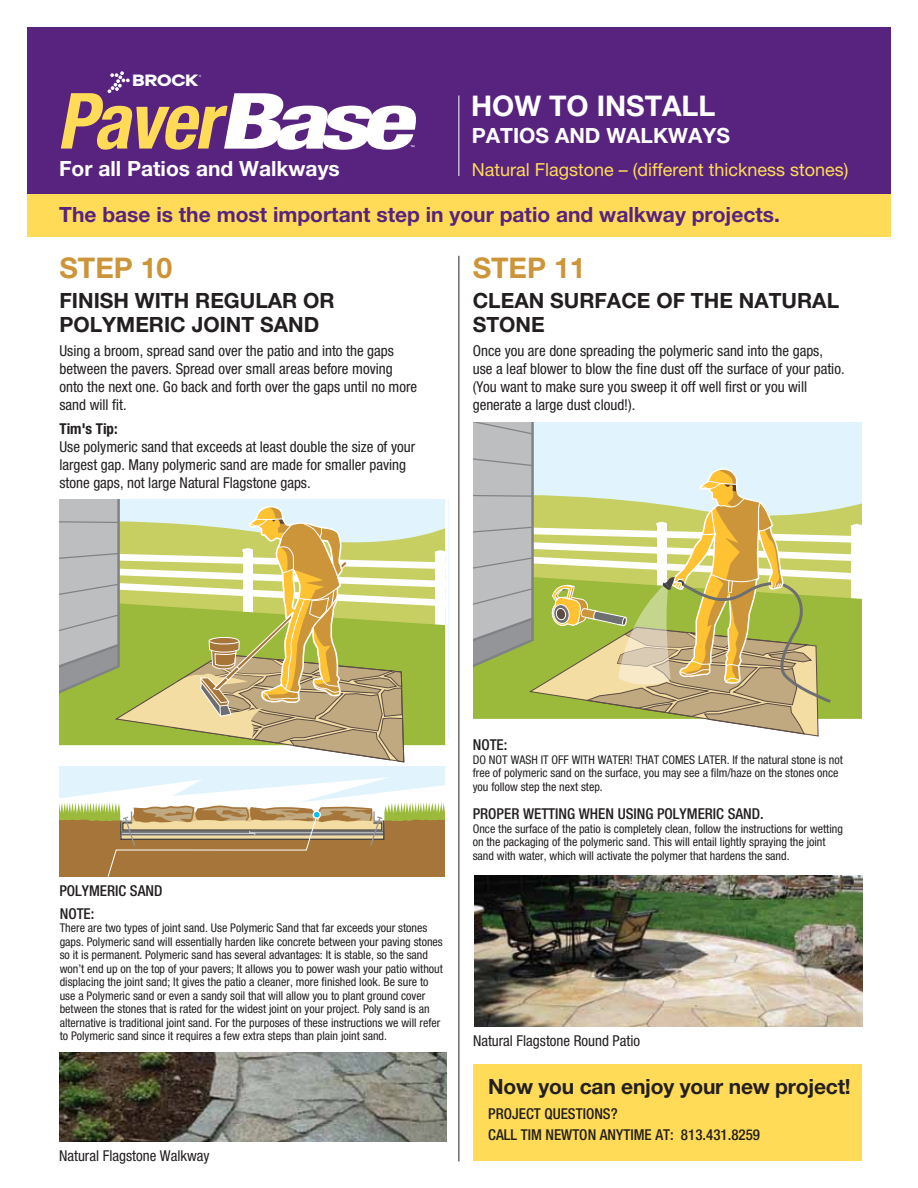
<style>
.page{position:relative;width:918px;height:1188px;background:#fff}
.page>*{position:absolute;margin:0;border:0;box-sizing:border-box;transform-origin:0 0}
.t1{font:italic 700 condensed 77.55px "Helvetica Neue";color:#ffdb57}
.t2{font:700 28.5px "Helvetica Neue LT Std";color:#cc9539}
.t3{font:700 28.5px "Helvetica Neue LT Std";color:#fff}
.t4{font:700 21px/24px "Helvetica Neue LT Std";color:#231f20}
.t5{font:700 21px "Helvetica Neue LT Std";color:#57237f}
.t6{font:700 21px "Helvetica Neue LT Std";color:#fff}
.t7{font:18px "Helvetica Neue LT Std";color:#ffdb57}
.t8{font:16.35px "Soin Sans Pro Headline";color:#fff;scale:1.17 1}
.t9{font:condensed 15px/18px "Helvetica Neue LT Std";color:#231f20}
.t10{font:500 condensed 15px/21px "Helvetica Neue LT Std";color:#231f20}
.t11{font:700 condensed 15px "Helvetica Neue LT Std";color:#231f20}
.t12{font:condensed 12px/13.5px "Helvetica Neue LT Std";color:#231f20}
.t13{font:3px "Soin Sans Pro";color:#fff}
.s1{font-weight:800;color:#fff}
</style>
<div class="page">
<div style="left:27px;top:99px;width:863px;height:137px;background:#ffdb57"></div>
<div style="left:27px;top:27px;width:863px;height:167px;background:#57237f"></div>
<svg style="left:108px;top:71px;width:22px;height:22px"></svg>
<hr style="left:459px;top:256px;width:1px;height:905px;background:#231f20">
<svg style="left:60px;top:499px;width:387px;height:264px;background:#c5c788"></svg>
<svg style="left:473px;top:422px;width:389px;height:315px;background:#c9cc9a"></svg>
<div style="left:60px;top:767px;width:385px;height:91px;background:#e1f4fd"></div>
<svg style="left:60px;top:777px;width:385px;height:100px;background:#c2ac86"></svg>
<img style="left:474px;top:875px;width:388px;height:151px">
<img style="left:59px;top:1052px;width:387px;height:89px">
<div style="left:473px;top:1065px;width:389px;height:96px;background:#ffdb57"></div>
<hr style="left:459px;top:96px;width:1px;height:80px;background:#fff">
<h3 class="t8" style="left:133px;top:66px;width:58px">BROCK</h3>
<p class="t13" style="left:199px;top:74px;width:4px">®</p>
<h1 class="t1" style="left:57px;top:74px;width:375px">Paver<span class="s1">Base</span></h1>
<h3 class="t6" style="left:59px;top:156px;width:282px">For all Patios and Walkways</h3>
<h2 class="t3" style="left:471px;top:88px;width:246px">HOW TO INSTALL</h2>
<h3 class="t6" style="left:472px;top:122px;width:260px">PATIOS AND WALKWAYS</h3>
<h3 class="t7" style="left:472px;top:159px;width:378px">Natural Flagstone – (different thickness stones)</h3>
<h3 class="t5" style="left:59px;top:202px;width:722px">The base is the most important step in your patio and walkway projects.</h3>
<h2 class="t2" style="left:59px;top:250px;width:115px">STEP 10</h2>
<h3 class="t4" style="left:59px;top:288px;width:277px">FINISH WITH REGULAR OR<br>POLYMERIC JOINT SAND</h3>
<p class="t9" style="left:59px;top:341px;width:359px">Using a broom, spread sand over the patio and into the gaps between the pavers. Spread over small areas before moving onto the next one. Go back and forth over the gaps until no more sand will fit.</p>
<p class="t11" style="left:59px;top:419px;width:60px">Tim's Tip:</p>
<p class="t9" style="left:59px;top:437px;width:357px">Use polymeric sand that exceeds at least double the size of your largest gap. Many polymeric sand are made for smaller paving stone gaps, not large Natural Flagstone gaps.</p>
<h2 class="t2" style="left:473px;top:250px;width:115px">STEP 11</h2>
<h3 class="t4" style="left:473px;top:288px;width:368px">CLEAN SURFACE OF THE NATURAL<br>STONE</h3>
<p class="t9" style="left:473px;top:341px;width:373px">Once you are done spreading the polymeric sand into the gaps, use a leaf blower to blow the fine dust off the surface of your patio. (You want to make sure you sweep it off well first or you will generate a large dust cloud!).</p>
<p class="t10" style="left:59px;top:880px;width:105px">POLYMERIC SAND</p>
<p class="t10" style="left:60px;top:903px;width:36px">NOTE:</p>
<p class="t12" style="left:60px;top:921px;width:385px">There are two types of joint sand. Use Polymeric Sand that far exceeds your stones gaps. Polymeric sand will essentially harden like concrete between your paving stones so it is permanent. Polymeric sand has several advantages: It is stable, so the sand won’t end up on the top of your pavers; It allows you to power wash your patio without displacing the joint sand; It gives the patio a cleaner, more finished look. Be sure to use a Polymeric sand or even a sandy soil that will allow you to plant ground cover between the stones that is rated for the widest joint on your project. Poly sand is an alternative is traditional joint sand. For the purposes of these instructions we will refer to Polymeric sand since it requires a few extra steps than plain joint sand.</p>
<p class="t9" style="left:59px;top:1147px;width:152px">Natural Flagstone Walkway</p>
<p class="t10" style="left:473px;top:734px;width:36px">NOTE:</p>
<p class="t12" style="left:473px;top:753px;width:372px">DO NOT WASH IT OFF WITH WATER! THAT COMES LATER. If the natural stone is not free of polymeric sand on the surface, you may see a film/haze on the stones once you follow step the next step.</p>
<p class="t10" style="left:473px;top:803px;width:293px">PROPER WETTING WHEN USING POLYMERIC SAND.</p>
<p class="t12" style="left:473px;top:822px;width:372px">Once the surface of the patio is completely clean, follow the instructions for wetting on the packaging of the polymeric sand. This will entail lightly spraying the joint sand with water, which will activate the polymer that hardens the sand.</p>
<p class="t9" style="left:473px;top:1031px;width:169px">Natural Flagstone Round Patio</p>
<h3 class="t4" style="left:488px;top:1074px;width:364px">Now you can enjoy your new project!</h3>
<p class="t10" style="left:488px;top:1103px;width:273px">PROJECT QUESTIONS?<br>CALL TIM NEWTON ANYTIME AT: 813.431.8259</p>
</div>
